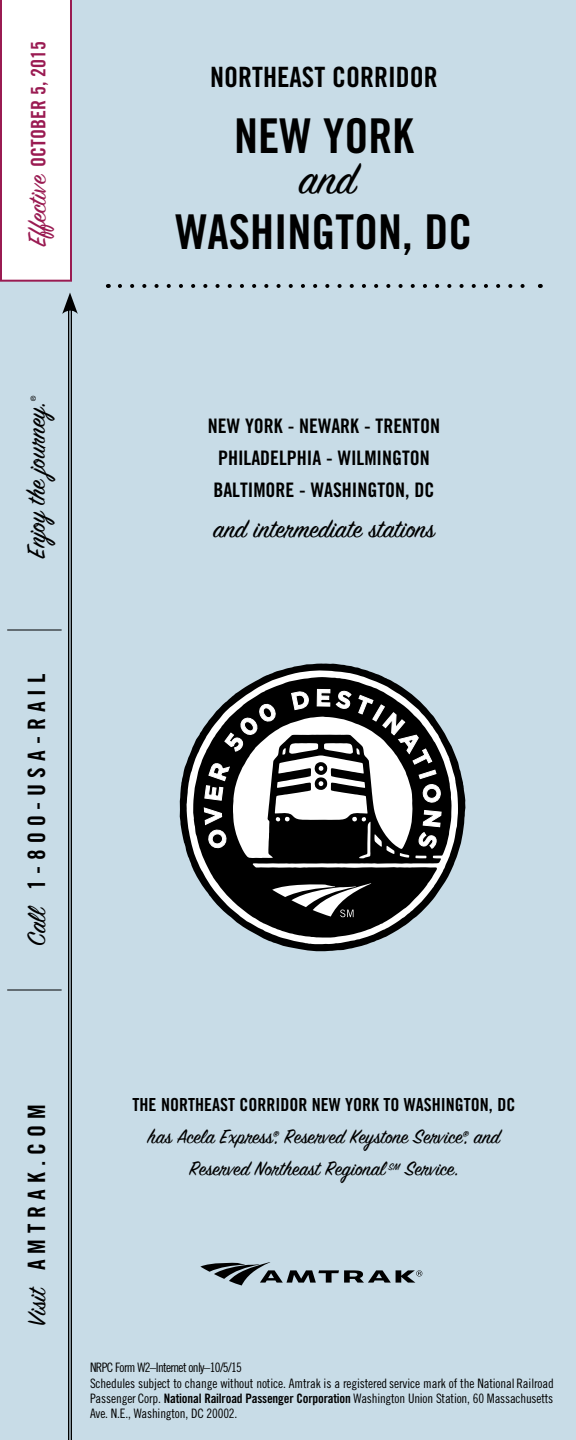
<style>
.page{position:relative;width:576px;height:1440px;background:#c8dce7}
.page>*{position:absolute;margin:0;border:0;box-sizing:border-box;transform-origin:0 0}
.t1{font:48px "Trade Gothic Bold Cond Twenty";color:#000}
.t2{font:48px "Sign Painter House Script";color:#000}
.t3{font:28px "Sign Painter House Script";color:#000}
.t4{font:28px "Trade Gothic Bold Cond Twenty";color:#000}
.t5{font:24px "Trade Gothic Bold Cond Twenty";letter-spacing:.25em;color:#000}
.t6{font:22px/32px "Sign Painter House Script";color:#000;text-align:center}
.t7{font:20px/32px "Trade Gothic Bold Cond Twenty";color:#000}
.t8{font:20px "Trade Gothic Bold Cond Twenty";color:#9a1b52}
.t9{font:18px "Trade Gothic Bold Cond Twenty";color:#000}
.t10{font:13px/15.4px "Trade Gothic Cond Eighteen";letter-spacing:-.01em;color:#000}
.t11{font:7px "Helvetica";color:#000}
.s1{font-family:"Sign Painter House Script";font-size:28px}
.s2{font-family:"Trade Gothic Bold Cond Twenty"}
</style>
<div class="page">
<hr style="left:71px;top:306px;width:1px;height:1134px;background:#000">
<hr style="left:68px;top:306px;width:1px;height:1134px;background:#000">
<svg style="left:62px;top:293px;width:16px;height:21px"></svg>
<hr style="left:7px;top:630px;width:55px;height:1px;background:#000">
<hr style="left:7px;top:990px;width:55px;height:1px;background:#000">
<svg style="left:120px;top:284px;width:405px;height:4px"></svg>
<svg style="left:180px;top:664px;width:285px;height:287px"></svg>
<svg style="left:272px;top:883px;width:99px;height:34px;background:#5c5c5c"></svg>
<svg style="left:203px;top:687px;width:239px;height:172px;background:#757676"></svg>
<svg style="left:200px;top:1262px;width:222px;height:24px"></svg>
<div style="left:0;top:0;width:72px;height:282px;background:#fff"></div>
<h3 class="t8" style="left:31px;top:246px;width:206px;rotate:-90deg"><span class="s1">Effective</span> OCTOBER 5, 2015</h3>
<p class="t11" style="left:31px;top:401px;width:7px;rotate:-90deg">®</p>
<h2 class="t3" style="left:27px;top:558px;width:158px;rotate:-90deg">Enjoy the journey.</h2>
<h3 class="t5" style="left:28px;top:946px;width:274px;rotate:-90deg"><span class="s1">Call</span> 1-800-USA-RAIL</h3>
<h2 class="t4" style="left:210px;top:67px;width:229px">NORTHEAST CORRIDOR</h2>
<h1 class="t1" style="left:234px;top:119px;width:181px">NEW YORK</h1>
<h1 class="t2" style="left:299px;top:163px;width:59px">and</h1>
<h1 class="t1" style="left:176px;top:215px;width:299px">WASHINGTON, DC</h1>
<h3 class="t7" style="left:208px;top:411px;width:234px">NEW YORK - NEWARK - TRENTON<br>PHILADELPHIA - WILMINGTON<br>BALTIMORE - WASHINGTON, DC</h3>
<h2 class="t3" style="left:213px;top:519px;width:223px">and intermediate stations</h2>
<h3 class="t5" style="left:28px;top:1326px;width:223px;rotate:-90deg"><span class="s1">Visit</span> AMTRAK.COM</h3>
<h3 class="t9" style="left:133px;top:1098px;width:384px">THE NORTHEAST CORRIDOR NEW YORK TO WASHINGTON, DC</h3>
<h3 class="t6" style="left:148px;top:1124px;width:354px">has Acela Express<sup>®</sup>, Reserved Keystone Service<sup>®</sup>, and<br>Reserved Northeast Regional <sup>SM</sup> Service.</h3>
<p class="t10" style="left:90px;top:1361px;width:465px">NRPC Form W2–Internet only–10/5/15<br>Schedules subject to change without notice. Amtrak is a registered service mark of the National Railroad Passenger Corp. <span class="s2">National Railroad Passenger Corporation</span> Washington Union Station, 60 Massachusetts Ave. N.E., Washington, DC 20002.</p>
</div>
